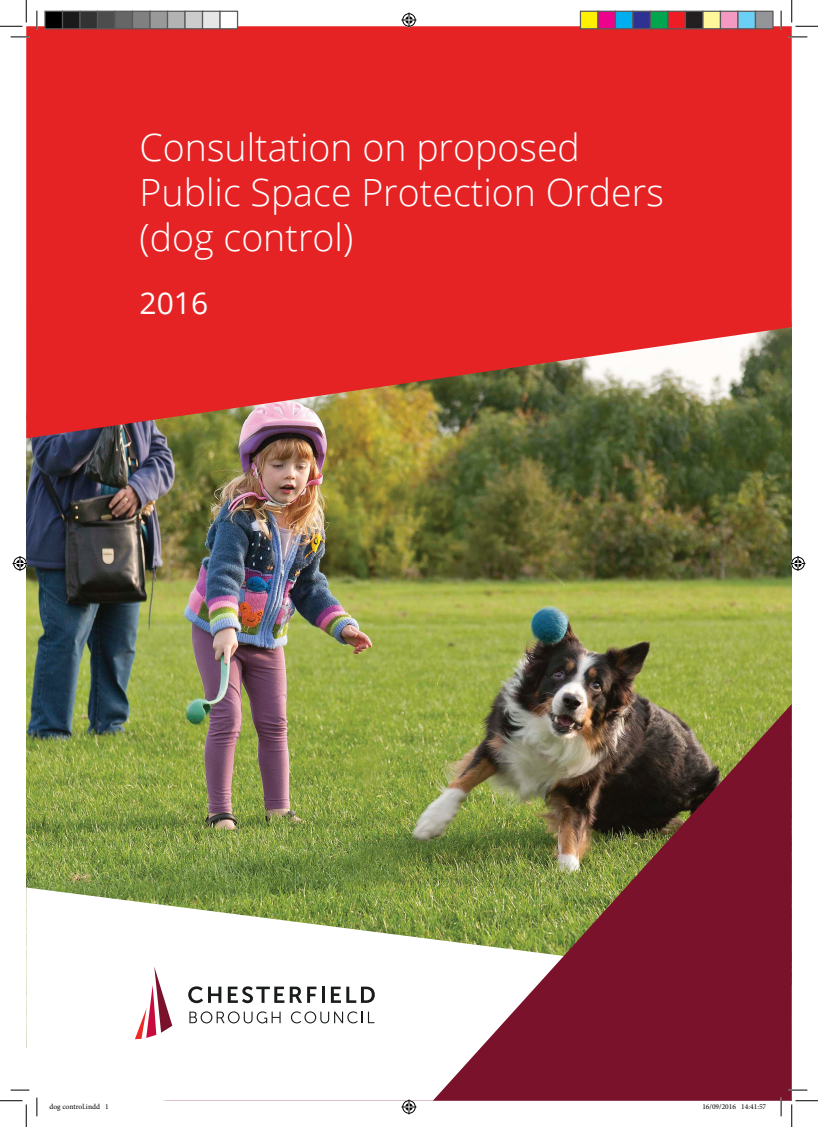
<style>
.page{position:relative;width:818px;height:1127px;background:#fff}
.page>*{position:absolute;margin:0;border:0;box-sizing:border-box;transform-origin:0 0}
.t1{font:300 37.5px/45px "Open Sans";color:#fff}
.t2{font:30px "Open Sans";color:#fff}
.t3{font:7.5px "Minion Pro";color:#000}
</style>
<div class="page">
<img style="left:26px;top:438px;width:766px;height:449px">
<svg style="left:26px;top:887px;width:407px;height:204px"></svg>
<svg style="left:26px;top:26px;width:766px;height:412px;background:#d8312c"></svg>
<img style="left:433px;top:703px;width:359px;height:397px">
<svg style="left:135px;top:966px;width:37px;height:72px"></svg>
<svg style="left:188px;top:986px;width:33px;height:16px"></svg>
<svg style="left:228px;top:986px;width:56px;height:16px"></svg>
<svg style="left:290px;top:986px;width:26px;height:16px"></svg>
<hr style="left:321px;top:986px;width:3px;height:16px;background:#181c1a">
<svg style="left:331px;top:986px;width:44px;height:16px"></svg>
<svg style="left:189px;top:1011px;width:92px;height:12px"></svg>
<svg style="left:291px;top:1011px;width:83px;height:12px"></svg>
<svg style="left:11px;top:36px;width:18px;height:2px"></svg>
<svg style="left:788px;top:36px;width:19px;height:2px"></svg>
<svg style="left:11px;top:1088px;width:18px;height:2px"></svg>
<svg style="left:788px;top:1088px;width:19px;height:2px"></svg>
<svg style="left:36px;top:11px;width:2px;height:18px"></svg>
<svg style="left:36px;top:1097px;width:2px;height:18px"></svg>
<svg style="left:780px;top:11px;width:2px;height:18px"></svg>
<svg style="left:780px;top:1097px;width:2px;height:18px"></svg>
<svg style="left:0;top:0;width:27px;height:27px"></svg>
<svg style="left:0;top:1100px;width:27px;height:26px"></svg>
<svg style="left:791px;top:0;width:27px;height:27px"></svg>
<svg style="left:791px;top:1100px;width:27px;height:26px"></svg>
<svg style="left:401px;top:13px;width:15px;height:15px"></svg>
<svg style="left:401px;top:1099px;width:15px;height:15px"></svg>
<svg style="left:13px;top:556px;width:15px;height:15px"></svg>
<svg style="left:790px;top:556px;width:15px;height:15px"></svg>
<div style="left:45px;top:11px;width:18px;height:18px;background:#000"></div>
<div style="left:44px;top:11px;width:19px;height:18px;border:1px solid #595959"></div>
<div style="left:63px;top:11px;width:17px;height:18px;background:#1a1a1a"></div>
<div style="left:62px;top:11px;width:19px;height:18px;border:1px solid #595959"></div>
<div style="left:80px;top:11px;width:18px;height:18px;background:#333"></div>
<div style="left:79px;top:11px;width:19px;height:18px;border:1px solid #595959"></div>
<div style="left:98px;top:11px;width:17px;height:18px;background:#4d4d4d"></div>
<div style="left:97px;top:11px;width:19px;height:18px;border:1px solid #595959"></div>
<div style="left:115px;top:11px;width:18px;height:18px;background:#666"></div>
<div style="left:114px;top:11px;width:19px;height:18px;border:1px solid #595959"></div>
<div style="left:133px;top:11px;width:17px;height:18px;background:#808080"></div>
<div style="left:132px;top:11px;width:19px;height:18px;border:1px solid #595959"></div>
<div style="left:150px;top:11px;width:18px;height:18px;background:#999"></div>
<div style="left:149px;top:11px;width:19px;height:18px;border:1px solid #595959"></div>
<div style="left:168px;top:11px;width:17px;height:18px;background:#b3b3b3"></div>
<div style="left:167px;top:11px;width:19px;height:18px;border:1px solid #595959"></div>
<div style="left:185px;top:11px;width:18px;height:18px;background:#ccc"></div>
<div style="left:184px;top:11px;width:19px;height:18px;border:1px solid #595959"></div>
<div style="left:203px;top:11px;width:17px;height:18px;background:#e6e6e6"></div>
<div style="left:202px;top:11px;width:19px;height:18px;border:1px solid #595959"></div>
<div style="left:220px;top:11px;width:18px;height:18px;background:#fff"></div>
<div style="left:219px;top:11px;width:19px;height:18px;border:1px solid #595959"></div>
<div style="left:580px;top:11px;width:18px;height:18px;background:#fff101"></div>
<div style="left:580px;top:11px;width:18px;height:18px;border:1px solid #595959"></div>
<div style="left:598px;top:11px;width:17px;height:18px;background:#ed028c"></div>
<div style="left:597px;top:11px;width:19px;height:18px;border:1px solid #595959"></div>
<div style="left:615px;top:11px;width:18px;height:18px;background:#00aeef"></div>
<div style="left:615px;top:11px;width:18px;height:18px;border:1px solid #595959"></div>
<div style="left:633px;top:11px;width:17px;height:18px;background:#2e3092"></div>
<div style="left:632px;top:11px;width:19px;height:18px;border:1px solid #595959"></div>
<div style="left:650px;top:11px;width:18px;height:18px;background:#00a54f"></div>
<div style="left:650px;top:11px;width:18px;height:18px;border:1px solid #595959"></div>
<div style="left:668px;top:11px;width:17px;height:18px;background:#ee1d23"></div>
<div style="left:667px;top:11px;width:19px;height:18px;border:1px solid #595959"></div>
<div style="left:685px;top:11px;width:18px;height:18px;background:#231f20"></div>
<div style="left:685px;top:11px;width:18px;height:18px;border:1px solid #595959"></div>
<div style="left:703px;top:11px;width:17px;height:18px;background:#fff79a"></div>
<div style="left:702px;top:11px;width:19px;height:18px;border:1px solid #595959"></div>
<div style="left:720px;top:11px;width:18px;height:18px;background:#f499c2"></div>
<div style="left:720px;top:11px;width:18px;height:18px;border:1px solid #595959"></div>
<div style="left:738px;top:11px;width:17px;height:18px;background:#6bcff6"></div>
<div style="left:737px;top:11px;width:19px;height:18px;border:1px solid #595959"></div>
<div style="left:755px;top:11px;width:18px;height:18px;background:#939598"></div>
<div style="left:755px;top:11px;width:18px;height:18px;border:1px solid #595959"></div>
<p class="t1" style="left:140px;top:124px;width:526px">Consultation on proposed<br>Public Space Protection Orders (dog control)</p>
<p class="t2" style="left:140px;top:283px;width:70px">2016</p>
<p class="t3" style="left:49px;top:1101px;width:61px">dog control.indd 1</p>
<p class="t3" style="left:702px;top:1101px;width:65px">16/09/2016 14:41:57</p>
</div>
